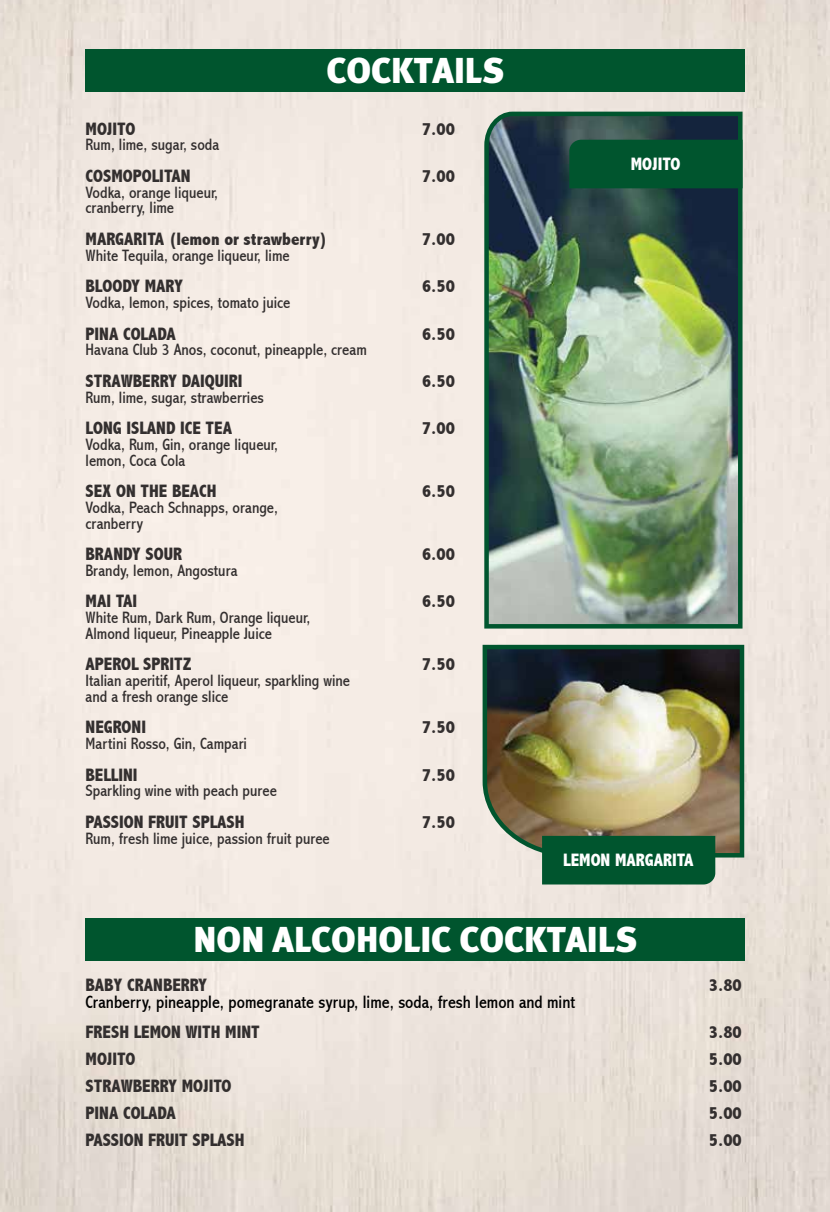
<style>
.page{position:relative;width:830px;height:1212px;background:#fff}
.page>*{position:absolute;margin:0;border:0;box-sizing:border-box;transform-origin:0 0}
.t1{font:36px "Meta Black Cyr LF";color:#fff}
.t2{font:800 condensed 18px "Abadi";color:#332f2f}
.t3{font:condensed 18px "Abadi";color:#000}
.t4{font:800 condensed 18px "Abadi";color:#fff}
.t5{font:condensed 16.5px/15.8px "Abadi";color:#332f2f}
</style>
<div class="page">
<img style="left:0;top:0;width:829px;height:1212px">
<div style="left:85px;top:918px;width:659px;height:43px;background:#00552e"></div>
<div style="left:85px;top:49px;width:659px;height:43px;background:#00552e"></div>
<img style="left:482px;top:109px;width:262px;height:522px">
<img style="left:480px;top:642px;width:266px;height:218px">
<div style="left:542px;top:836px;width:173px;height:48px;background:#00552e"></div>
<div style="left:569px;top:140px;width:173px;height:48px;background:#00552e"></div>
<h1 class="t1" style="left:326px;top:50px;width:179px">COCKTAILS</h1>
<p class="t2" style="left:85px;top:118px;width:51px">MOJITO</p>
<p class="t2" style="left:422px;top:118px;width:34px">7.00</p>
<p class="t5" style="left:85px;top:137px;width:135px">Rum, lime, sugar, soda</p>
<p class="t2" style="left:85px;top:166px;width:106px">COSMOPOLITAN</p>
<p class="t2" style="left:422px;top:166px;width:34px">7.00</p>
<p class="t5" style="left:85px;top:185px;width:134px">Vodka, orange liqueur, cranberry, lime</p>
<p class="t2" style="left:85px;top:229px;width:243px">MARGARITA (lemon or strawberry)</p>
<p class="t2" style="left:422px;top:229px;width:34px">7.00</p>
<p class="t5" style="left:85px;top:248px;width:205px">White Tequila, orange liqueur, lime</p>
<p class="t2" style="left:85px;top:276px;width:99px">BLOODY MARY</p>
<p class="t2" style="left:422px;top:276px;width:34px">6.50</p>
<p class="t5" style="left:85px;top:295px;width:206px">Vodka, lemon, spices, tomato juice</p>
<p class="t2" style="left:85px;top:323px;width:92px">PINA COLADA</p>
<p class="t2" style="left:422px;top:323px;width:34px">6.50</p>
<p class="t5" style="left:85px;top:342px;width:283px">Havana Club 3 Anos, coconut, pineapple, cream</p>
<p class="t2" style="left:85px;top:370px;width:158px">STRAWBERRY DAIQUIRI</p>
<p class="t2" style="left:422px;top:370px;width:34px">6.50</p>
<p class="t5" style="left:85px;top:389px;width:180px">Rum, lime, sugar, strawberries</p>
<p class="t2" style="left:85px;top:418px;width:148px">LONG ISLAND ICE TEA</p>
<p class="t2" style="left:422px;top:418px;width:34px">7.00</p>
<p class="t5" style="left:85px;top:437px;width:194px">Vodka, Rum, Gin, orange liqueur, lemon, Coca Cola</p>
<p class="t2" style="left:85px;top:481px;width:132px">SEX ON THE BEACH</p>
<p class="t2" style="left:422px;top:481px;width:34px">6.50</p>
<p class="t5" style="left:85px;top:500px;width:194px">Vodka, Peach Schnapps, orange, cranberry</p>
<p class="t2" style="left:85px;top:544px;width:98px">BRANDY SOUR</p>
<p class="t2" style="left:422px;top:544px;width:34px">6.00</p>
<p class="t5" style="left:85px;top:563px;width:153px">Brandy, lemon, Angostura</p>
<p class="t2" style="left:85px;top:591px;width:53px">MAI TAI</p>
<p class="t2" style="left:422px;top:591px;width:34px">6.50</p>
<p class="t5" style="left:85px;top:610px;width:226px">White Rum, Dark Rum, Orange liqueur,<br>Almond liqueur, Pineapple Juice</p>
<p class="t2" style="left:85px;top:654px;width:108px">APEROL SPRITZ</p>
<p class="t2" style="left:422px;top:654px;width:34px">7.50</p>
<p class="t5" style="left:85px;top:673px;width:266px">Italian aperitif, Aperol liqueur, sparkling wine and a fresh orange slice</p>
<p class="t2" style="left:85px;top:717px;width:62px">NEGRONI</p>
<p class="t2" style="left:422px;top:717px;width:34px">7.50</p>
<p class="t5" style="left:85px;top:736px;width:163px">Martini Rosso, Gin, Campari</p>
<p class="t2" style="left:85px;top:764px;width:53px">BELLINI</p>
<p class="t2" style="left:422px;top:764px;width:34px">7.50</p>
<p class="t5" style="left:85px;top:783px;width:193px">Sparkling wine with peach puree</p>
<p class="t2" style="left:85px;top:811px;width:160px">PASSION FRUIT SPLASH</p>
<p class="t2" style="left:422px;top:811px;width:34px">7.50</p>
<p class="t5" style="left:85px;top:830px;width:246px">Rum, fresh lime juice, passion fruit puree</p>
<p class="t4" style="left:630px;top:153px;width:51px">MOJITO</p>
<p class="t4" style="left:563px;top:849px;width:132px">LEMON MARGARITA</p>
<h1 class="t1" style="left:193px;top:919px;width:445px">NON ALCOHOLIC COCKTAILS</h1>
<p class="t2" style="left:85px;top:975px;width:123px">BABY CRANBERRY</p>
<p class="t2" style="left:708px;top:975px;width:34px">3.80</p>
<p class="t3" style="left:85px;top:991px;width:491px">Cranberry, pineapple, pomegranate syrup, lime, soda, fresh lemon and mint</p>
<p class="t2" style="left:85px;top:1021px;width:176px">FRESH LEMON WITH MINT</p>
<p class="t2" style="left:708px;top:1021px;width:34px">3.80</p>
<p class="t2" style="left:85px;top:1048px;width:51px">MOJITO</p>
<p class="t2" style="left:708px;top:1048px;width:34px">5.00</p>
<p class="t2" style="left:85px;top:1075px;width:147px">STRAWBERRY MOJITO</p>
<p class="t2" style="left:708px;top:1075px;width:34px">5.00</p>
<p class="t2" style="left:85px;top:1102px;width:92px">PINA COLADA</p>
<p class="t2" style="left:708px;top:1102px;width:34px">5.00</p>
<p class="t2" style="left:85px;top:1129px;width:160px">PASSION FRUIT SPLASH</p>
<p class="t2" style="left:708px;top:1129px;width:34px">5.00</p>
</div>
